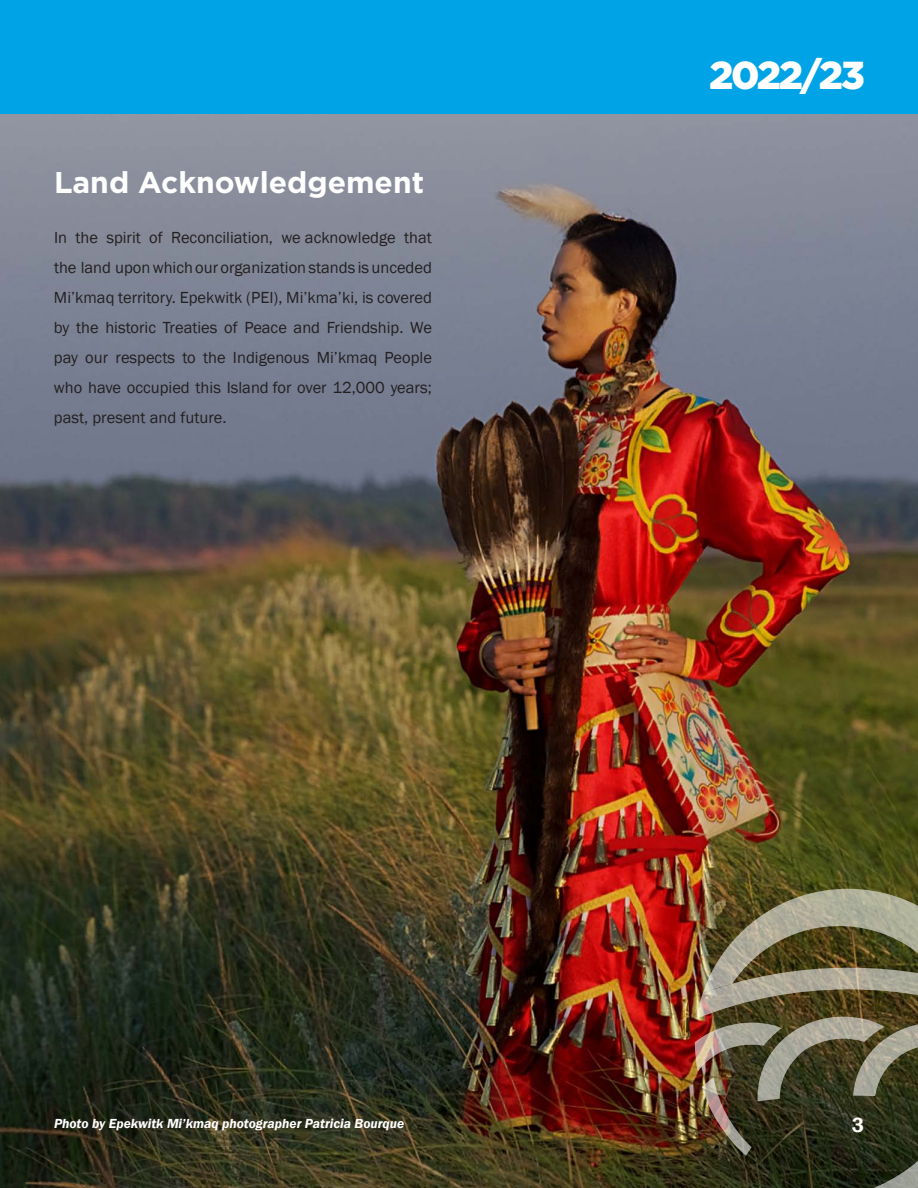
<style>
.page{position:relative;width:918px;height:1188px;background:#fff}
.page>*{position:absolute;margin:0;border:0;box-sizing:border-box;transform-origin:0 0}
.t1{font:900 39px "Gotham";letter-spacing:-.06em;color:#fff}
.t2{font:700 30px "Gotham";color:#fff}
.t3{font:600 21px "Franklin Gothic";color:#fff}
.t4{font:16.5px/30px "Franklin Gothic";color:#231f20;text-align:justify}
.t5{font:italic 600 13.5px "Franklin Gothic";color:#fff}
</style>
<div class="page">
<div style="left:0;top:0;width:918px;height:115px;background:#00a4e6"></div>
<img style="left:1px;top:115px;width:917px;height:1073px">
<img style="left:695px;top:889px;width:223px;height:299px">
<h2 class="t2" style="left:54px;top:163px;width:372px">Land Acknowledgement</h2>
<p class="t4" style="left:54px;top:222px;width:380px">In the spirit of Reconciliation, we acknowledge that the land upon which our organization stands is unceded Mi’kmaq territory. Epekwitk (PEI), Mi’kma’ki, is covered by the historic Treaties of Peace and Friendship. We pay our respects to the Indigenous Mi’kmaq People who have occupied this Island for over 12,000 years; past, present and future.</p>
<p class="t5" style="left:54px;top:1115px;width:352px">Photo by Epekwitk Mi’kmaq photographer Patricia Bourque</p>
<h1 class="t1" style="left:709px;top:48px;width:157px">2022/23</h1>
<p class="t3" style="left:852px;top:1112px;width:14px">3</p>
</div>
